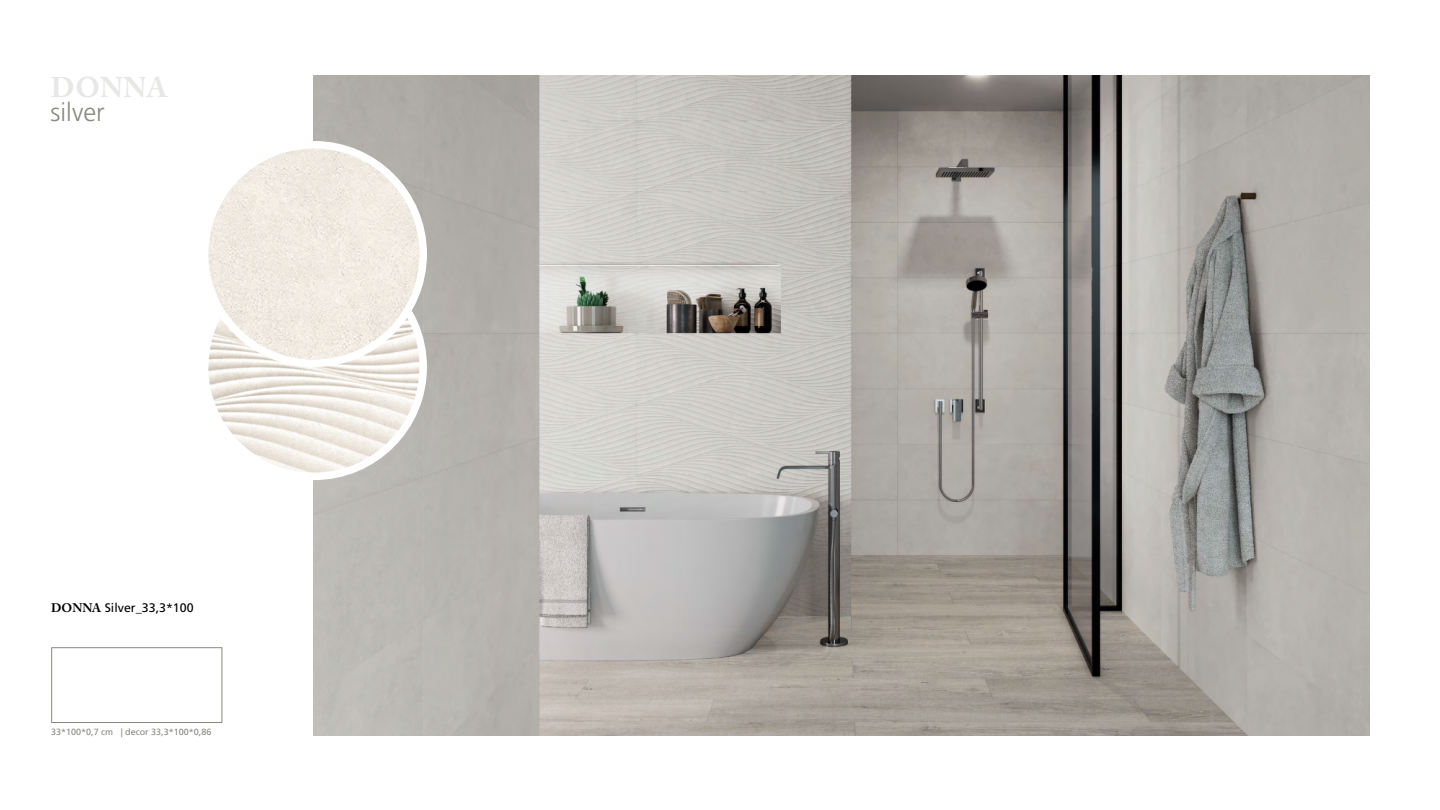
<style>
.page{position:relative;width:1440px;height:810px;background:#fff}
.page>*{position:absolute;margin:0;border:0;box-sizing:border-box;transform-origin:0 0}
.t1{font:700 28.35px "Adobe Caslon Pro";letter-spacing:.015em;color:#e7e7e6}
.t2{font:300 25.65px "Frutiger LT Std";color:#898981}
.t3{font:12.38px "Frutiger LT Std";color:#000}
.t4{font:9px "Frutiger LT Std";color:#898981}
.s1{font-family:"Adobe Caslon Pro";font-weight:700}
</style>
<div class="page">
<img style="left:314px;top:76px;width:1055px;height:659px">
<div style="left:51px;top:647px;width:171px;height:76px;border:1px solid #898981"></div>
<img style="left:205px;top:258px;width:218px;height:218px;border-radius:109px">
<div style="left:201px;top:254px;width:226px;height:226px;border:7px solid #fff;border-radius:50%"></div>
<img style="left:205px;top:145px;width:218px;height:218px;border-radius:109px">
<div style="left:201px;top:141px;width:226px;height:226px;border:7px solid #fff;border-radius:50%"></div>
<h1 class="t1" style="left:51px;top:70px;width:118px">DONNA</h1>
<h2 class="t2" style="left:51px;top:98px;width:56px">silver</h2>
<h3 class="t3" style="left:51px;top:600px;width:144px"><span class="s1">DONNA</span> Silver_33,3*100</h3>
<p class="t4" style="left:51px;top:727px;width:162px">33*100*0,7 cm | decor 33,3*100*0,86</p>
</div>
